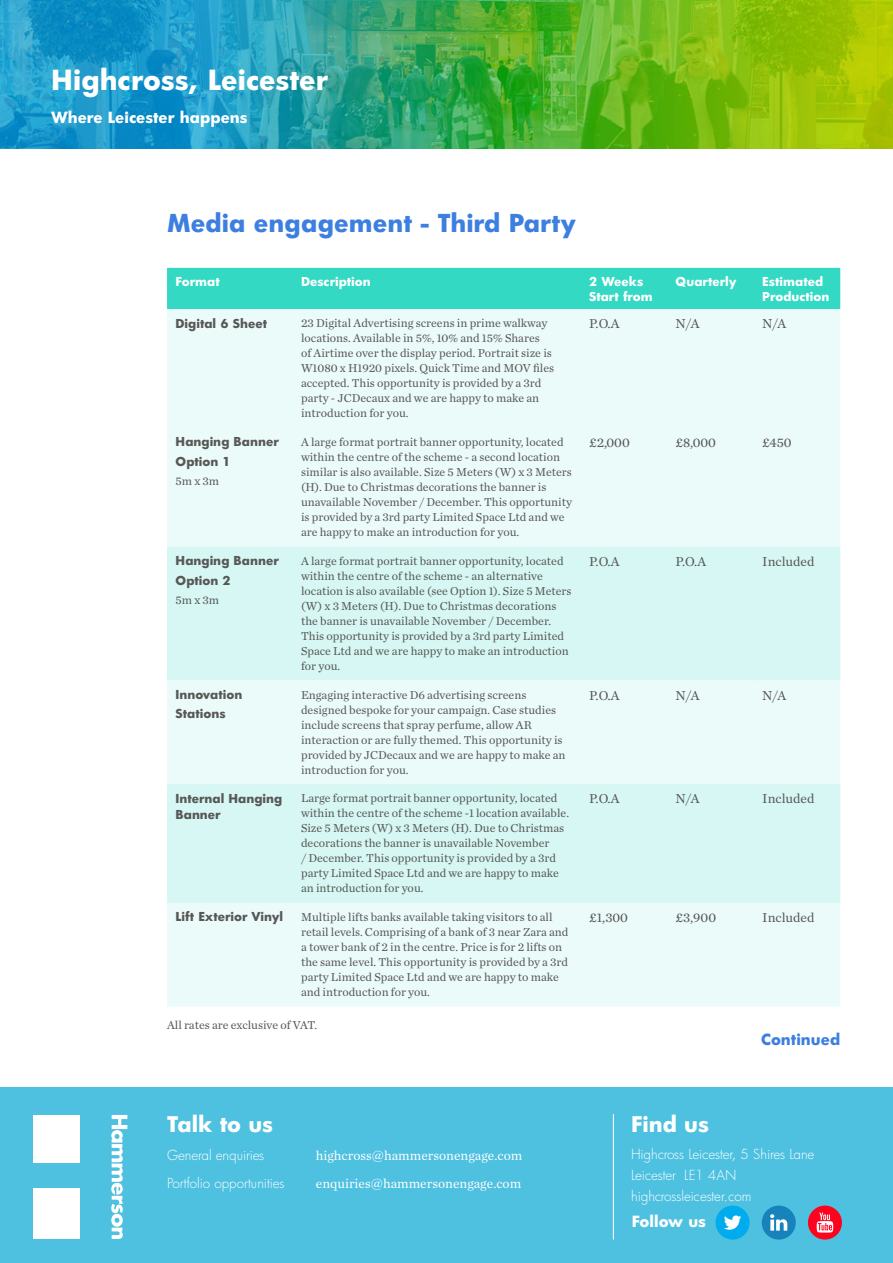
<style>
.page{position:relative;width:893px;height:1263px;background:#fff}
.page>*{position:absolute;margin:0;border:0;box-sizing:border-box;transform-origin:0 0}
.t1{font:700 27px "HP Futura";color:#fff}
.t2{font:700 24px "HP Futura";color:#3d7fe0}
.t3{font:700 21px "HP Futura";color:#fff}
.t4{font:700 15px "HP Futura";color:#fff}
.t5{font:700 15px "HP Futura";letter-spacing:.005em;color:#3d7fe0}
.t6{font:300 13.5px/21px "HP Futura";letter-spacing:-.005em;color:#fff}
.t7{font:13.5px "Chronicle Text G1";color:#575756}
.t8{font:13.5px "Chronicle Text G1";color:#fff}
.t9{font:12px/15px "Chronicle Text G1";color:#575756}
.t10{font:700 12px/19.5px "HP Futura";color:#575756}
.t11{font:700 12px/14.4px "HP Futura";color:#fff}
</style>
<div class="page">
<img style="left:0;top:0;width:893px;height:148px">
<div style="left:0;top:1087px;width:893px;height:176px;background:#4ec1e0"></div>
<div style="left:33px;top:1188px;width:46px;height:51px;background:#fff"></div>
<div style="left:33px;top:1115px;width:46px;height:48px;background:#fff"></div>
<svg style="left:111px;top:1115px;width:16px;height:124px"></svg>
<hr style="left:613px;top:1114px;width:1px;height:125px;background:#fff">
<div style="left:715px;top:1205px;width:35px;height:34px;background:#00abee;border-radius:50%"></div>
<svg style="left:724px;top:1215px;width:17px;height:15px"></svg>
<div style="left:762px;top:1205px;width:34px;height:34px;background:#1883bb;border-radius:50%"></div>
<svg style="left:770px;top:1214px;width:17px;height:16px"></svg>
<div style="left:808px;top:1205px;width:34px;height:34px;background:#ff021e;border-radius:50%"></div>
<svg style="left:817px;top:1212px;width:16px;height:20px"></svg>
<div style="left:167px;top:268px;width:673px;height:41px;background:#33d9c3"></div>
<div style="left:167px;top:309px;width:673px;height:698px;background:#ebfbf9"></div>
<svg style="left:167px;top:547px;width:673px;height:356px;background:#dcf8f4"></svg>
<h1 class="t1" style="left:51px;top:61px;width:278px">Highcross, Leicester</h1>
<p class="t4" style="left:51px;top:106px;width:198px">Where Leicester happens</p>
<h2 class="t2" style="left:167px;top:206px;width:411px">Media engagement - Third Party</h2>
<p class="t11" style="left:176px;top:274px;width:46px">Format</p>
<p class="t11" style="left:301px;top:274px;width:71px">Description</p>
<p class="t11" style="left:589px;top:274px;width:65px">2 Weeks<br>Start from</p>
<p class="t11" style="left:676px;top:274px;width:62px">Quarterly</p>
<p class="t11" style="left:762px;top:274px;width:69px">Estimated<br>Production</p>
<p class="t10" style="left:176px;top:313px;width:93px">Digital 6 Sheet</p>
<p class="t9" style="left:301px;top:315px;width:255px">23 Digital Advertising screens in prime walkway locations. Available in 5%, 10% and 15% Shares<br>of Airtime over the display period. Portrait size is W1080 x H1920 pixels. Quick Time and MOV files accepted. This opportunity is provided by a 3rd party - JCDecaux and we are happy to make an introduction for you.</p>
<p class="t7" style="left:589px;top:314px;width:32px">P.O.A</p>
<p class="t7" style="left:676px;top:314px;width:26px">N/A</p>
<p class="t7" style="left:762px;top:314px;width:26px">N/A</p>
<p class="t10" style="left:176px;top:432px;width:105px">Hanging Banner<br>Option 1</p>
<p class="t9" style="left:176px;top:473px;width:45px">5m x 3m</p>
<p class="t9" style="left:301px;top:434px;width:272px">A large format portrait banner opportunity, located within the centre of the scheme - a second location similar is also available. Size 5 Meters (W) x 3 Meters (H). Due to Christmas decorations the banner is unavailable November / December. This opportunity is provided by a 3rd party Limited Space Ltd and we are happy to make an introduction for you.</p>
<p class="t7" style="left:589px;top:432px;width:42px">£2,000</p>
<p class="t7" style="left:676px;top:432px;width:42px">£8,000</p>
<p class="t7" style="left:762px;top:432px;width:31px">£450</p>
<p class="t10" style="left:176px;top:550px;width:105px">Hanging Banner<br>Option 2</p>
<p class="t9" style="left:176px;top:592px;width:45px">5m x 3m</p>
<p class="t9" style="left:301px;top:553px;width:272px">A large format portrait banner opportunity, located within the centre of the scheme - an alternative location is also available (see Option 1). Size 5 Meters (W) x 3 Meters (H). Due to Christmas decorations the banner is unavailable November / December.<br>This opportunity is provided by a 3rd party Limited Space Ltd and we are happy to make an introduction for you.</p>
<p class="t7" style="left:589px;top:551px;width:32px">P.O.A</p>
<p class="t7" style="left:676px;top:551px;width:32px">P.O.A</p>
<p class="t7" style="left:762px;top:551px;width:54px">Included</p>
<p class="t10" style="left:176px;top:684px;width:68px">Innovation<br>Stations</p>
<p class="t9" style="left:301px;top:686px;width:266px">Engaging interactive D6 advertising screens designed bespoke for your campaign. Case studies include screens that spray perfume, allow AR interaction or are fully themed. This opportunity is provided by JCDecaux and we are happy to make an introduction for you.</p>
<p class="t7" style="left:589px;top:685px;width:32px">P.O.A</p>
<p class="t7" style="left:676px;top:685px;width:26px">N/A</p>
<p class="t7" style="left:762px;top:685px;width:26px">N/A</p>
<p class="t10" style="left:176px;top:789px;width:108px;line-height:16.5px">Internal Hanging<br>Banner</p>
<p class="t9" style="left:301px;top:790px;width:270px">Large format portrait banner opportunity, located within the centre of the scheme -1 location available.<br>Size 5 Meters (W) x 3 Meters (H). Due to Christmas decorations the banner is unavailable November<br>/ December. This opportunity is provided by a 3rd party Limited Space Ltd and we are happy to make an introduction for you.</p>
<p class="t7" style="left:589px;top:789px;width:32px">P.O.A</p>
<p class="t7" style="left:676px;top:789px;width:26px">N/A</p>
<p class="t7" style="left:762px;top:789px;width:54px">Included</p>
<p class="t10" style="left:176px;top:907px;width:109px">Lift Exterior Vinyl</p>
<p class="t9" style="left:301px;top:909px;width:269px">Multiple lifts banks available taking visitors to all retail levels. Comprising of a bank of 3 near Zara and a tower bank of 2 in the centre. Price is for 2 lifts on the same level. This opportunity is provided by a 3rd party Limited Space Ltd and we are happy to make and introduction for you.</p>
<p class="t7" style="left:589px;top:907px;width:41px">£1,300</p>
<p class="t7" style="left:676px;top:907px;width:42px">£3,900</p>
<p class="t7" style="left:762px;top:907px;width:54px">Included</p>
<p class="t9" style="left:167px;top:1017px;width:152px">All rates are exclusive of VAT.</p>
<h3 class="t3" style="left:167px;top:1109px;width:107px">Talk to us</h3>
<h3 class="t3" style="left:631px;top:1109px;width:79px">Find us</h3>
<p class="t5" style="left:761px;top:1029px;width:81px">Continued</p>
<p class="t6" style="left:167px;top:1144px;width:99px">General enquiries</p>
<p class="t8" style="left:316px;top:1145px;width:208px">highcross@hammersonengage.com</p>
<p class="t6" style="left:167px;top:1172px;width:119px">Portfolio opportunities</p>
<p class="t8" style="left:316px;top:1173px;width:207px">enquiries@hammersonengage.com</p>
<p class="t6" style="left:631px;top:1144px;width:185px">Highcross Leicester, 5 Shires Lane<br>Leicester LE1 4AN highcrossleicester.com</p>
<p class="t4" style="left:632px;top:1211px;width:76px">Follow us</p>
</div>
